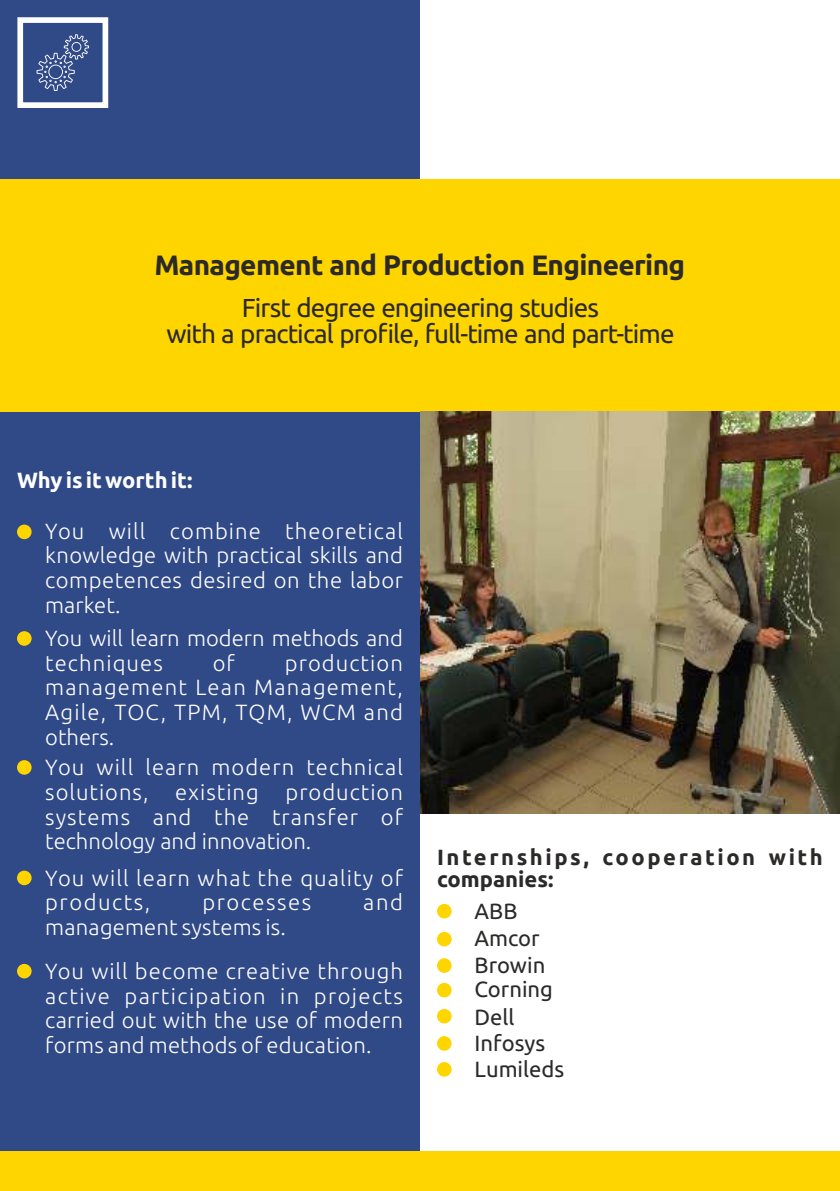
<style>
.page{position:relative;width:840px;height:1191px;background:#fff}
.page>*{position:absolute;margin:0;border:0;box-sizing:border-box;transform-origin:0 0}
.t1{font:700 28px "Ubuntu";letter-spacing:-.025em;color:#2b2a29}
.t2{font:26px/26.2px "Ubuntu";letter-spacing:-.035em;color:#2b2a29;text-align:center}
.t3{font:300 22px/24.6px "Ubuntu";letter-spacing:.025em;color:#fefefe;text-align:justify}
.t4{font:22px/27px "Ubuntu";color:#2b2a29}
.t5{font:300 22px/24.6px "Ubuntu";color:#fefefe}
.t6{font:300 22px/24.6px "Ubuntu";letter-spacing:.05em;color:#fefefe}
.t7{font:700 22px/22.2px "Ubuntu";letter-spacing:.115em;color:#2b2a29}
.t8{font:700 22px "Ubuntu";color:#fefefe}
.t9{font:300 22px "Ubuntu";letter-spacing:.07em;color:#fefefe}
</style>
<div class="page">
<div style="left:0;top:0;width:420px;height:1191px;background:#304987"></div>
<div style="left:0;top:1151px;width:839px;height:40px;background:#ffd500"></div>
<div style="left:0;top:179px;width:839px;height:232px;background:#ffd500"></div>
<div style="left:17px;top:524px;width:15px;height:15px;background:#ffd500;border-radius:50%"></div>
<div style="left:17px;top:631px;width:15px;height:15px;background:#ffd500;border-radius:50%"></div>
<div style="left:17px;top:760px;width:15px;height:14px;background:#ffd500;border-radius:50%"></div>
<img style="left:420px;top:412px;width:419px;height:402px">
<div style="left:17px;top:17px;width:91px;height:91px;border:6px solid #fefefe"></div>
<svg style="left:37px;top:34px;width:52px;height:57px"></svg>
<div style="left:17px;top:870px;width:15px;height:15px;background:#ffd500;border-radius:50%"></div>
<div style="left:437px;top:904px;width:14px;height:14px;background:#ffd500;border-radius:50%"></div>
<div style="left:437px;top:932px;width:14px;height:14px;background:#ffd500;border-radius:50%"></div>
<div style="left:437px;top:983px;width:14px;height:14px;background:#ffd500;border-radius:50%"></div>
<div style="left:437px;top:1009px;width:14px;height:14px;background:#ffd500;border-radius:50%"></div>
<div style="left:437px;top:1036px;width:14px;height:14px;background:#ffd500;border-radius:50%"></div>
<div style="left:437px;top:1062px;width:14px;height:14px;background:#ffd500;border-radius:50%"></div>
<div style="left:17px;top:964px;width:15px;height:14px;background:#ffd500;border-radius:50%"></div>
<div style="left:437px;top:958px;width:14px;height:15px;background:#ffd500;border-radius:50%"></div>
<p class="t1" style="left:154px;top:254px;width:532px">Management and Production Engineering</p>
<p class="t2" style="left:166px;top:296px;width:509px">First degree engineering studies<br>with a practical profile, full-time and part-time</p>
<p class="t8" style="left:17px;top:471px;width:177px">Why is it worth it:</p>
<p class="t3" style="left:45px;top:520px;width:359px">You will combine theoretical knowledge with practical skills and competences desired on the labor market.</p>
<p class="t5" style="left:45px;top:627px;width:359px">You will learn modern methods and techniques</p>
<p class="t3" style="left:45px;top:652px;width:359px;text-indent:239px">production management Lean Management, Agile, TOC, TPM, TQM, WCM and others.</p>
<p class="t3" style="left:212px;top:652px;width:24px">of</p>
<p class="t3" style="left:45px;top:756px;width:359px">You will learn modern technical solutions, existing production systems and the transfer of technology and innovation.</p>
<p class="t7" style="left:437px;top:847px;width:387px">Internships, cooperation with companies:</p>
<p class="t4" style="left:474px;top:899px;width:66px">ABB<br>Amcor</p>
<p class="t4" style="left:474px;top:976px;width:80px;line-height:28px">Corning<br>Dell</p>
<p class="t4" style="left:474px;top:1031px;width:91px;line-height:26px">Infosys<br>Lumileds</p>
<p class="t6" style="left:45px;top:867px;width:359px">You will learn what the quality of products,</p>
<p class="t9" style="left:202px;top:893px;width:110px">processes</p>
<p class="t3" style="left:363px;top:891px;width:41px">and</p>
<p class="t3" style="left:45px;top:916px;width:242px">management systems is.</p>
<p class="t3" style="left:45px;top:960px;width:359px">You will become creative through active participation in projects carried out with the use of modern forms and methods of education.</p>
<p class="t4" style="left:474px;top:952px;width:72px">Browin</p>
</div>
